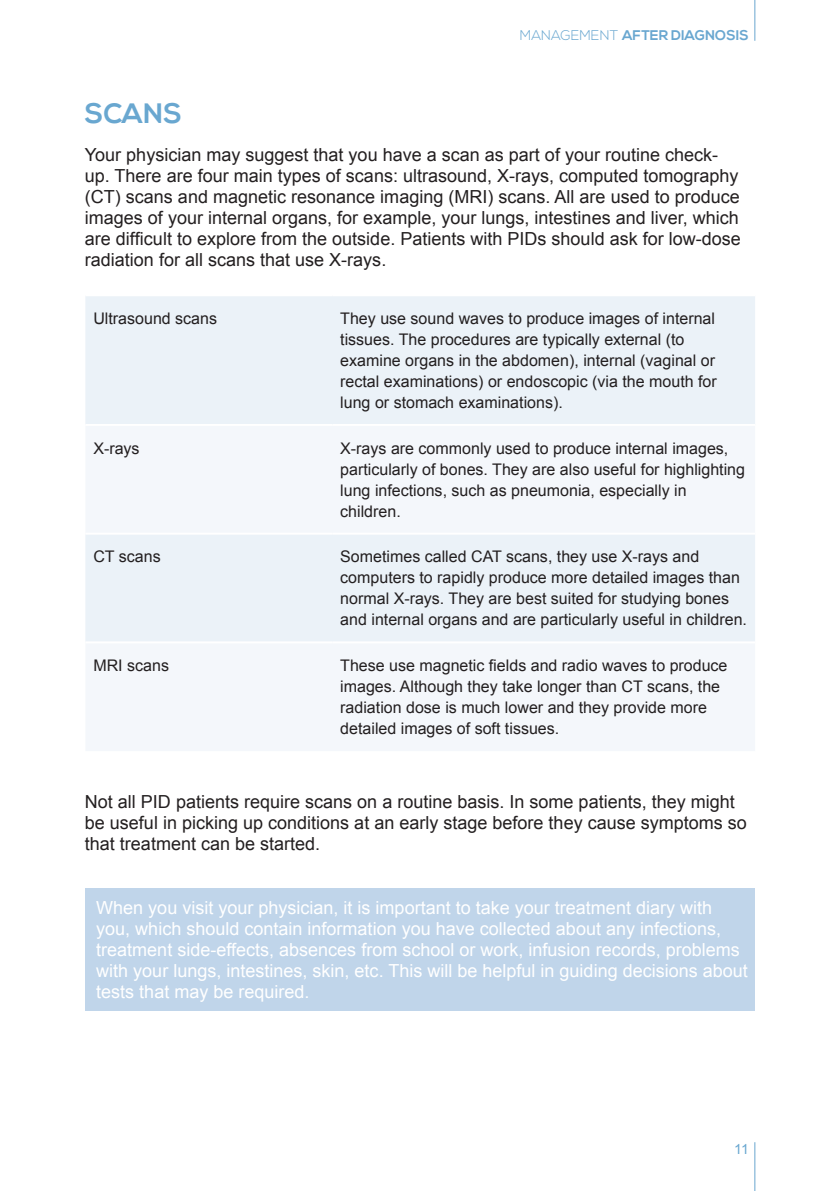
<style>
.page{position:relative;width:840px;height:1191px;background:#fff}
.page>*{position:absolute;margin:0;border:0;box-sizing:border-box;transform-origin:0 0}
.txt{font:700 28px "Nexa";letter-spacing:.005em;color:#69a7d0}
.txt-2{font:18px/21px "Arial";color:#231f20}
.txt-3{font:18px/21px "Arial";color:#fff}
.txt-4{font:16px/21px "Arial";color:#231f20}
.t1{font:700 14px "Nexa";color:#69a7d0}
.t2{font:14px "Arial";color:#69a7d0}
.s1{font-weight:300}
</style>
<div class="page">
<hr style="left:754px;top:1142px;width:1px;height:49px;background:#69a7d0">
<hr style="left:754px;top:0;width:1px;height:41px;background:#69a7d0">
<div style="left:85px;top:296px;width:669px;height:128px;background:#ebf2f8"></div>
<svg style="left:85px;top:426px;width:669px;height:325px;fill:#f4f7fb"></svg>
<hr style="left:85px;top:532px;width:247px;height:2px;background:#fff">
<hr style="left:332px;top:532px;width:422px;height:2px;background:#fff">
<hr style="left:85px;top:641px;width:247px;height:2px;background:#fff">
<hr style="left:332px;top:641px;width:422px;height:2px;background:#fff">
<div style="left:85px;top:888px;width:669px;height:122px;background:#c0d5ea"></div>
<p class="t1" style="left:519px;top:27px;width:230px"><span class="s1">MANAGEMENT</span> AFTER DIAGNOSIS</p>
<p class="txt" style="left:85px;top:97px;width:99px">SCANS</p>
<p class="txt-2" style="left:85px;top:144px;width:657px">Your physician may suggest that you have a scan as part of your routine check&shy;up. There are four main types of scans: ultrasound, X-rays, computed tomography (CT) scans and magnetic resonance imaging (MRI) scans. All are used to produce images of your internal organs, for example, your lungs, intestines and liver, which are difficult to explore from the outside. Patients with PIDs should ask for low-dose radiation for all scans that use X-rays.</p>
<p class="txt-4" style="left:93px;top:308px;width:125px">Ultrasound scans</p>
<p class="txt-4" style="left:340px;top:308px;width:378px">They use sound waves to produce images of internal tissues. The procedures are typically external (to examine organs in the abdomen), internal (vaginal or rectal examinations) or endoscopic (via the mouth for lung or stomach examinations).</p>
<p class="txt-4" style="left:93px;top:438px;width:48px">X-rays</p>
<p class="txt-4" style="left:340px;top:438px;width:406px">X-rays are commonly used to produce internal images, particularly of bones. They are also useful for highlighting lung infections, such as pneumonia, especially in children.</p>
<p class="txt-4" style="left:93px;top:546px;width:69px">CT scans</p>
<p class="txt-4" style="left:340px;top:546px;width:408px">Sometimes called CAT scans, they use X-rays and computers to rapidly produce more detailed images than normal X-rays. They are best suited for studying bones and internal organs and are particularly useful in children.</p>
<p class="txt-4" style="left:93px;top:655px;width:77px">MRI scans</p>
<p class="txt-4" style="left:340px;top:655px;width:388px">These use magnetic fields and radio waves to produce images. Although they take longer than CT scans, the radiation dose is much lower and they provide more detailed images of soft tissues.</p>
<p class="txt-2" style="left:85px;top:791px;width:663px">Not all PID patients require scans on a routine basis. In some patients, they might be useful in picking up conditions at an early stage before they cause symptoms so that treatment can be started.</p>
<p class="txt-3" style="left:96px;top:897px;width:652px">When you visit your physician, it is important to take your treatment diary with you, which should contain information you have collected about any infections, treatment side-effects, absences from school or work, infusion records, problems with your lungs, intestines, skin, etc. This will be helpful in guiding decisions about tests that may be required.</p>
<p class="t2" style="left:733px;top:1140px;width:16px">11</p>
</div>
